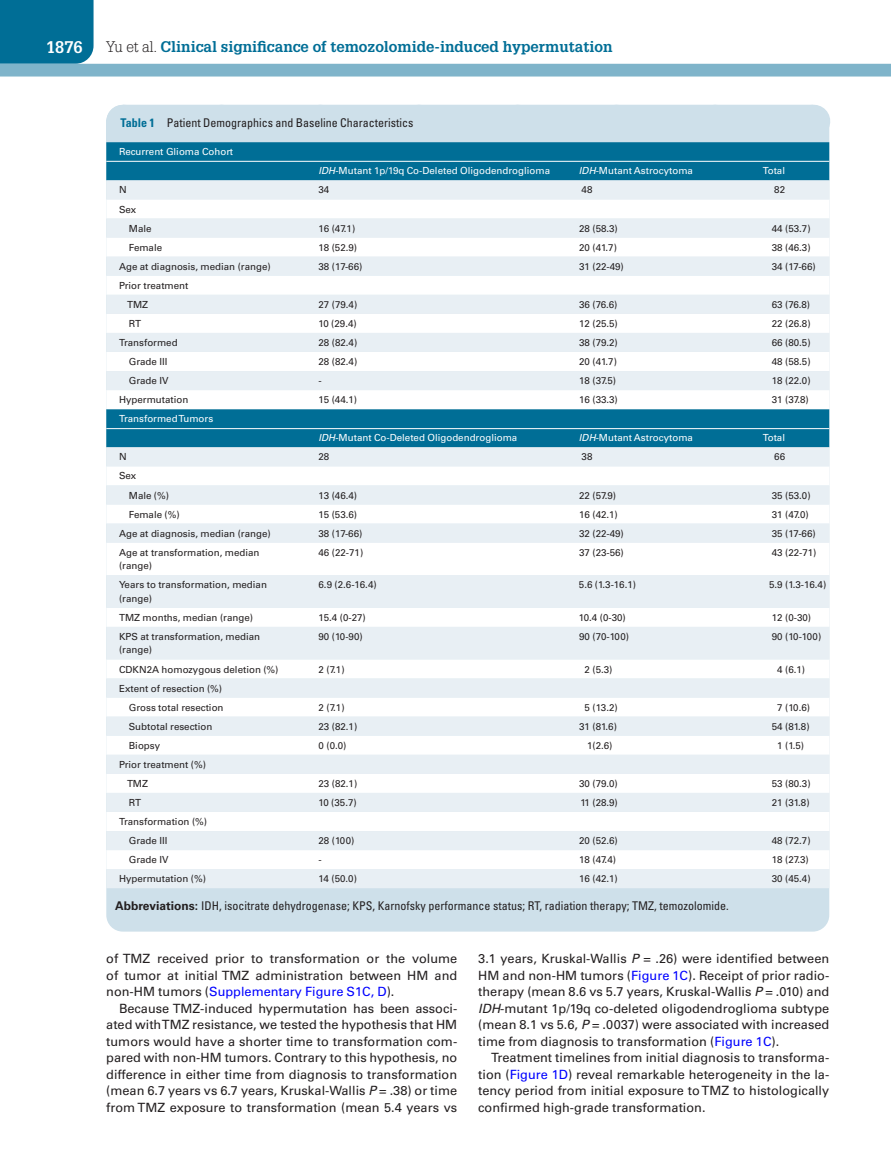
<style>
.page{position:relative;width:891px;height:1175px;background:#fff}
.page>*{position:absolute;margin:0;border:0;box-sizing:border-box;transform-origin:0 0}
.t1{font:700 16.5px "Glypha LT Std";color:#fff}
.t2{font:700 15px "Glypha LT Std";color:#006e96}
.t3{font:12.75px/16.5px "Univers LT Std";color:#231f20;text-align:justify}
.t4{font:condensed 12px "Univers LT Std";color:#231f20}
.t5{font:9.75px/19px "Univers LT Std";color:#231f20}
.t6{font:9.75px "Univers LT Std";color:#fff}
.s1{font-weight:300;color:#231f20}
.s2{font-weight:700;color:#006e96}
.s3{font-style:italic}
.s4{font-weight:700;font-stretch:normal}
.s5{color:#00f}
</style>
<div class="page">
<div style="left:0;top:0;width:94px;height:64px;background:#006e96"></div>
<div style="left:0;top:64px;width:891px;height:12px;background:#7fb4ca"></div>
<div style="left:106px;top:105px;width:723px;height:826px;background:#cee0ea;border-radius:16px"></div>
<div style="left:106px;top:142px;width:723px;height:38px;background:#006e96"></div>
<div style="left:106px;top:180px;width:723px;height:708px;background:#e8eff4"></div>
<svg style="left:106px;top:199px;width:723px;height:670px;background:#e5eff3"></svg>
<hr style="left:106px;top:161px;width:723px;height:1px;background:#fff">
<hr style="left:106px;top:428px;width:723px;height:1px;background:#fff">
<h1 class="t1" style="left:46px;top:37px;width:38px">1876</h1>
<h2 class="t2" style="left:106px;top:37px;width:508px"><span class="s1">Yu et al.</span> Clinical significance of temozolomide-induced hypermutation</h2>
<p class="t4" style="left:121px;top:115px;width:295px"><span class="s2">Table 1</span> Patient Demographics and Baseline Characteristics</p>
<p class="t6" style="left:119px;top:146px;width:116px">Recurrent Glioma Cohort</p>
<p class="t6" style="left:319px;top:165px;width:233px"><span class="s3">IDH</span>-Mutant 1p/19q Co-Deleted Oligodendroglioma</p>
<p class="t6" style="left:579px;top:165px;width:116px"><span class="s3">IDH</span>-Mutant Astrocytoma</p>
<p class="t6" style="left:763px;top:165px;width:24px">Total</p>
<p class="t5" style="left:119px;top:180px;width:9px">N</p>
<p class="t5" style="left:319px;top:180px;width:12px">34</p>
<p class="t5" style="left:582px;top:180px;width:12px">48</p>
<p class="t5" style="left:774px;top:180px;width:12px">82</p>
<p class="t5" style="left:129px;top:200px;width:24px;text-indent:-10px">Sex<br>Male</p>
<p class="t5" style="left:319px;top:219px;width:38px">16 (47.1)</p>
<p class="t5" style="left:579px;top:219px;width:40px">28 (58.3)</p>
<p class="t5" style="left:772px;top:219px;width:40px">44 (53.7)</p>
<p class="t5" style="left:129px;top:238px;width:35px">Female</p>
<p class="t5" style="left:319px;top:238px;width:40px">18 (52.9)</p>
<p class="t5" style="left:579px;top:238px;width:39px">20 (41.7)</p>
<p class="t5" style="left:772px;top:238px;width:40px">38 (46.3)</p>
<p class="t5" style="left:119px;top:257px;width:153px">Age at diagnosis, median (range)</p>
<p class="t5" style="left:319px;top:257px;width:45px">38 (17-66)</p>
<p class="t5" style="left:579px;top:257px;width:46px">31 (22-49)</p>
<p class="t5" style="left:772px;top:257px;width:45px">34 (17-66)</p>
<p class="t5" style="left:127px;top:276px;width:63px;text-indent:-8px">Prior treatment<br>TMZ</p>
<p class="t5" style="left:319px;top:295px;width:40px">27 (79.4)</p>
<p class="t5" style="left:579px;top:295px;width:40px">36 (76.6)</p>
<p class="t5" style="left:772px;top:295px;width:40px">63 (76.8)</p>
<p class="t5" style="left:129px;top:314px;width:14px">RT</p>
<p class="t5" style="left:319px;top:314px;width:40px">10 (29.4)</p>
<p class="t5" style="left:579px;top:314px;width:40px">12 (25.5)</p>
<p class="t5" style="left:772px;top:314px;width:40px">22 (26.8)</p>
<p class="t5" style="left:119px;top:333px;width:60px">Transformed</p>
<p class="t5" style="left:319px;top:333px;width:40px">28 (82.4)</p>
<p class="t5" style="left:579px;top:333px;width:40px">38 (79.2)</p>
<p class="t5" style="left:772px;top:333px;width:40px">66 (80.5)</p>
<p class="t5" style="left:129px;top:352px;width:40px">Grade III</p>
<p class="t5" style="left:319px;top:352px;width:40px">28 (82.4)</p>
<p class="t5" style="left:579px;top:352px;width:39px">20 (41.7)</p>
<p class="t5" style="left:772px;top:352px;width:40px">48 (58.5)</p>
<p class="t5" style="left:129px;top:371px;width:41px">Grade IV</p>
<p class="t5" style="left:319px;top:371px;width:5px">-</p>
<p class="t5" style="left:579px;top:371px;width:38px">18 (37.5)</p>
<p class="t5" style="left:772px;top:371px;width:40px">18 (22.0)</p>
<p class="t5" style="left:119px;top:390px;width:71px">Hypermutation</p>
<p class="t5" style="left:319px;top:390px;width:40px">15 (44.1)</p>
<p class="t5" style="left:579px;top:390px;width:40px">16 (33.3)</p>
<p class="t5" style="left:772px;top:390px;width:38px">31 (37.8)</p>
<p class="t6" style="left:119px;top:413px;width:96px">Transformed Tumors</p>
<p class="t6" style="left:319px;top:432px;width:200px"><span class="s3">IDH</span>-Mutant Co-Deleted Oligodendroglioma</p>
<p class="t6" style="left:579px;top:432px;width:116px"><span class="s3">IDH</span>-Mutant Astrocytoma</p>
<p class="t6" style="left:763px;top:432px;width:24px">Total</p>
<p class="t5" style="left:119px;top:447px;width:9px">N</p>
<p class="t5" style="left:319px;top:447px;width:12px">28</p>
<p class="t5" style="left:582px;top:447px;width:12px">38</p>
<p class="t5" style="left:774px;top:447px;width:12px">66</p>
<p class="t5" style="left:129px;top:466px;width:42px;text-indent:-10px">Sex<br>Male (%)</p>
<p class="t5" style="left:319px;top:485px;width:40px">13 (46.4)</p>
<p class="t5" style="left:579px;top:485px;width:38px">22 (57.9)</p>
<p class="t5" style="left:772px;top:485px;width:40px">35 (53.0)</p>
<p class="t5" style="left:129px;top:504px;width:53px">Female (%)</p>
<p class="t5" style="left:319px;top:504px;width:40px">15 (53.6)</p>
<p class="t5" style="left:579px;top:504px;width:40px">16 (42.1)</p>
<p class="t5" style="left:772px;top:504px;width:38px">31 (47.0)</p>
<p class="t5" style="left:119px;top:524px;width:153px">Age at diagnosis, median (range)</p>
<p class="t5" style="left:319px;top:524px;width:45px">38 (17-66)</p>
<p class="t5" style="left:579px;top:524px;width:46px">32 (22-49)</p>
<p class="t5" style="left:772px;top:524px;width:45px">35 (17-66)</p>
<p class="t5" style="left:119px;top:545px;width:142px;line-height:13.5px">Age at transformation, median (range)</p>
<p class="t5" style="left:319px;top:543px;width:46px">46 (22-71)</p>
<p class="t5" style="left:579px;top:543px;width:46px">37 (23-56)</p>
<p class="t5" style="left:772px;top:543px;width:46px">43 (22-71)</p>
<p class="t5" style="left:119px;top:578px;width:149px;line-height:13.5px">Years to transformation, median (range)</p>
<p class="t5" style="left:319px;top:575px;width:60px">6.9 (2.6-16.4)</p>
<p class="t5" style="left:579px;top:575px;width:59px">5.6 (1.3-16.1)</p>
<p class="t5" style="left:769px;top:575px;width:59px">5.9 (1.3-16.4)</p>
<p class="t5" style="left:119px;top:608px;width:136px">TMZ months, median (range)</p>
<p class="t5" style="left:319px;top:608px;width:49px">15.4 (0-27)</p>
<p class="t5" style="left:579px;top:608px;width:48px">10.4 (0-30)</p>
<p class="t5" style="left:772px;top:608px;width:41px">12 (0-30)</p>
<p class="t5" style="left:119px;top:630px;width:143px;line-height:13.5px">KPS at transformation, median (range)</p>
<p class="t5" style="left:319px;top:627px;width:46px">90 (10-90)</p>
<p class="t5" style="left:579px;top:627px;width:51px">90 (70-100)</p>
<p class="t5" style="left:772px;top:627px;width:51px">90 (10-100)</p>
<p class="t5" style="left:119px;top:659px;width:161px">CDKN2A homozygous deletion (%)</p>
<p class="t5" style="left:319px;top:659px;width:28px">2 (7.1)</p>
<p class="t5" style="left:585px;top:659px;width:29px">2 (5.3)</p>
<p class="t5" style="left:777px;top:659px;width:29px">4 (6.1)</p>
<p class="t5" style="left:119px;top:678px;width:106px;text-align:right">Extent of resection (%)<br>Gross total resection</p>
<p class="t5" style="left:319px;top:697px;width:28px">2 (7.1)</p>
<p class="t5" style="left:585px;top:697px;width:35px">5 (13.2)</p>
<p class="t5" style="left:777px;top:697px;width:34px">7 (10.6)</p>
<p class="t5" style="left:129px;top:716px;width:85px">Subtotal resection</p>
<p class="t5" style="left:319px;top:716px;width:40px">23 (82.1)</p>
<p class="t5" style="left:579px;top:716px;width:39px">31 (81.6)</p>
<p class="t5" style="left:772px;top:716px;width:39px">54 (81.8)</p>
<p class="t5" style="left:129px;top:736px;width:33px">Biopsy</p>
<p class="t5" style="left:319px;top:736px;width:29px">0 (0.0)</p>
<p class="t5" style="left:587px;top:736px;width:27px">1(2.6)</p>
<p class="t5" style="left:777px;top:736px;width:28px">1 (1.5)</p>
<p class="t5" style="left:127px;top:755px;width:81px;text-indent:-8px">Prior treatment (%)<br>TMZ</p>
<p class="t5" style="left:319px;top:774px;width:40px">23 (82.1)</p>
<p class="t5" style="left:579px;top:774px;width:40px">30 (79.0)</p>
<p class="t5" style="left:772px;top:774px;width:40px">53 (80.3)</p>
<p class="t5" style="left:129px;top:793px;width:14px">RT</p>
<p class="t5" style="left:319px;top:793px;width:40px">10 (35.7)</p>
<p class="t5" style="left:580px;top:793px;width:39px">11 (28.9)</p>
<p class="t5" style="left:772px;top:793px;width:39px">21 (31.8)</p>
<p class="t5" style="left:129px;top:812px;width:80px;text-indent:-10px">Transformation (%)<br>Grade III</p>
<p class="t5" style="left:319px;top:831px;width:37px">28 (100)</p>
<p class="t5" style="left:579px;top:831px;width:40px">20 (52.6)</p>
<p class="t5" style="left:772px;top:831px;width:40px">48 (72.7)</p>
<p class="t5" style="left:129px;top:850px;width:41px">Grade IV</p>
<p class="t5" style="left:319px;top:850px;width:5px">-</p>
<p class="t5" style="left:579px;top:850px;width:38px">18 (47.4)</p>
<p class="t5" style="left:772px;top:850px;width:38px">18 (27.3)</p>
<p class="t5" style="left:119px;top:869px;width:88px">Hypermutation (%)</p>
<p class="t5" style="left:319px;top:869px;width:40px">14 (50.0)</p>
<p class="t5" style="left:579px;top:869px;width:40px">16 (42.1)</p>
<p class="t5" style="left:772px;top:869px;width:40px">30 (45.4)</p>
<p class="t4" style="left:115px;top:898px;width:615px"><span class="s4">Abbreviations:</span> IDH, isocitrate dehydrogenase; KPS, Karnofsky performance status; RT, radiation therapy; TMZ, temozolomide.</p>
<h3 class="t3" style="left:106px;top:950px;width:353px">of TMZ received prior to transformation or the volume of tumor at initial TMZ administration between HM and non-HM tumors (<span class="s5">Supplementary Figure S1C, D</span>).</h3>
<p class="t3" style="left:106px;top:1000px;width:353px;text-indent:13px">Because TMZ-induced hypermutation has been associ&shy;ated with TMZ resistance, we tested the hypothesis that HM tumors would have a shorter time to transformation com&shy;pared with non-HM tumors. Contrary to this hypothesis, no difference in either time from diagnosis to transformation (mean 6.7 years vs 6.7 years, Kruskal-Wallis <span class="s3">P</span> = .38) or time from TMZ exposure to transformation (mean 5.4 years vs</p>
<p class="t3" style="left:478px;top:950px;width:353px">3.1 years, Kruskal-Wallis <span class="s3">P</span> = .26) were identified between HM and non-HM tumors (<span class="s5">Figure 1C</span>). Receipt of prior radio&shy;therapy (mean 8.6 vs 5.7 years, Kruskal-Wallis <span class="s3">P</span> = .010) and <span class="s3">IDH</span>-mutant 1p/19q co-deleted oligodendroglioma subtype (mean 8.1 vs 5.6, <span class="s3">P</span> = .0037) were associated with increased time from diagnosis to transformation (<span class="s5">Figure 1C</span>).</p>
<h3 class="t3" style="left:478px;top:1049px;width:353px;text-indent:13px">Treatment timelines from initial diagnosis to transforma&shy;tion (<span class="s5">Figure 1D</span>) reveal remarkable heterogeneity in the la&shy;tency period from initial exposure to TMZ to histologically confirmed high-grade transformation.</h3>
</div>
